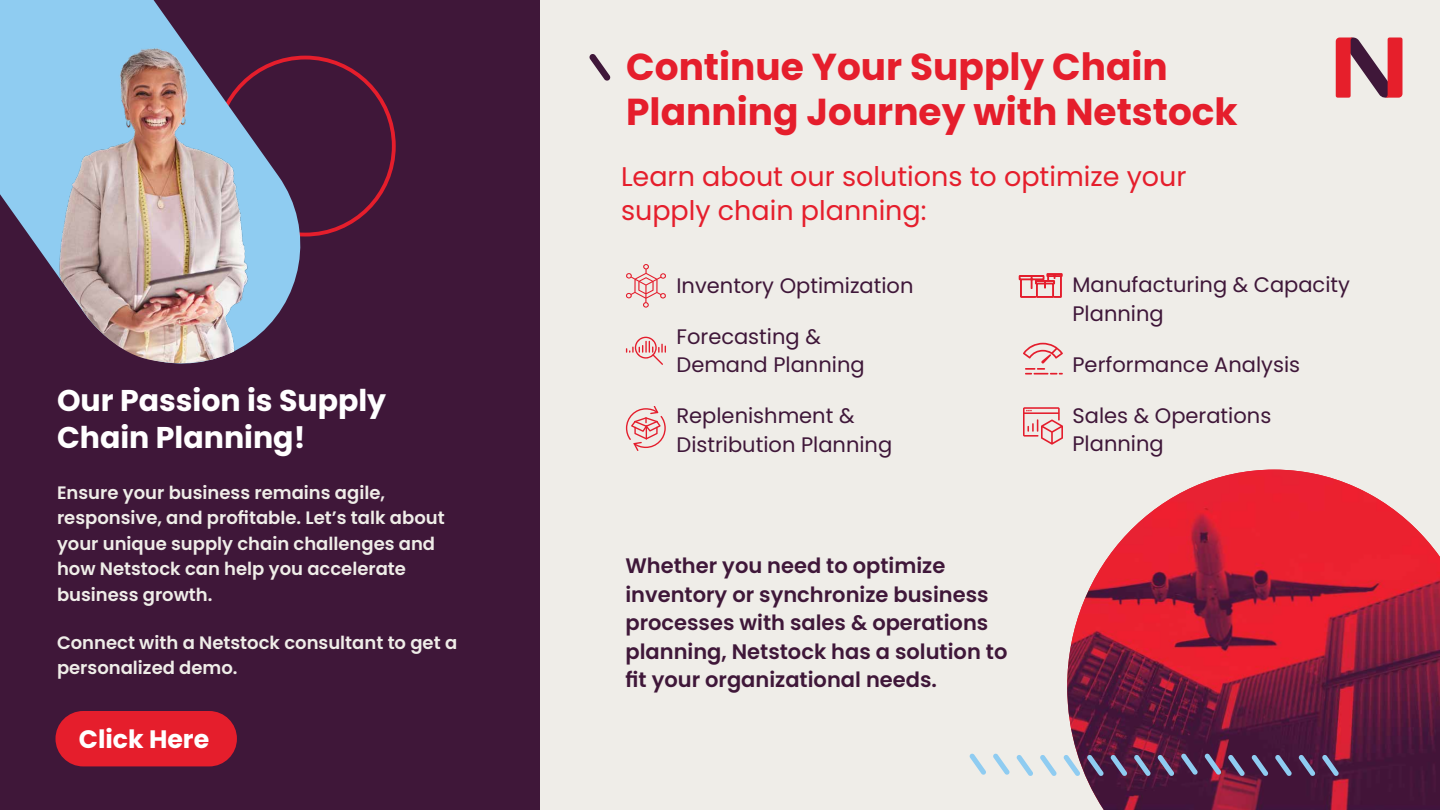
<style>
.page{position:relative;width:1440px;height:810px;background:#fff}
.page>*{position:absolute;margin:0;border:0;box-sizing:border-box;transform-origin:0 0}
.t1{font:700 37.5px/45px "Poppins";color:#e51e2c}
.t2{font:700 30px/37.5px "Poppins";color:#fff}
.t3{font:27px/34.5px "Poppins";color:#e51e2c}
.t4{font:700 25.2px "Poppins";color:#fff}
.t5{font:21px/28.5px "Poppins";color:#3f1739}
.t6{font:600 21px/28.5px "Poppins";color:#3f1739}
.t7{font:600 18px/25.5px "Poppins";color:#efede8}
</style>
<div class="page">
<div style="left:0;top:0;width:542px;height:810px;background:#3f1739"></div>
<div style="left:540px;top:0;width:900px;height:810px;background:#efede8"></div>
<svg style="left:0;top:0;width:316px;height:329px"></svg>
<div style="left:56px;top:711px;width:181px;height:55px;background:#e51e2c;border-radius:28px"></div>
<img style="left:50px;top:31px;width:215px;height:333px">
<svg style="left:589px;top:54px;width:22px;height:27px"></svg>
<svg style="left:1336px;top:38px;width:67px;height:60px"></svg>
<img style="left:1067px;top:470px;width:373px;height:340px">
<svg style="left:969px;top:754px;width:17px;height:21px"></svg>
<svg style="left:1181px;top:754px;width:17px;height:21px"></svg>
<svg style="left:993px;top:754px;width:17px;height:21px"></svg>
<svg style="left:1204px;top:754px;width:17px;height:21px"></svg>
<svg style="left:1016px;top:755px;width:17px;height:21px"></svg>
<svg style="left:1228px;top:755px;width:17px;height:21px"></svg>
<svg style="left:1040px;top:755px;width:17px;height:21px"></svg>
<svg style="left:1063px;top:755px;width:17px;height:21px"></svg>
<svg style="left:1251px;top:755px;width:17px;height:21px"></svg>
<svg style="left:1087px;top:755px;width:17px;height:21px"></svg>
<svg style="left:1110px;top:755px;width:17px;height:21px"></svg>
<svg style="left:1275px;top:755px;width:17px;height:21px"></svg>
<svg style="left:1134px;top:755px;width:17px;height:21px"></svg>
<svg style="left:1298px;top:755px;width:17px;height:21px"></svg>
<svg style="left:1157px;top:755px;width:17px;height:21px"></svg>
<svg style="left:1322px;top:755px;width:17px;height:21px"></svg>
<svg style="left:626px;top:264px;width:40px;height:44px"></svg>
<svg style="left:1023px;top:343px;width:40px;height:32px"></svg>
<svg style="left:1023px;top:407px;width:40px;height:38px"></svg>
<svg style="left:1019px;top:273px;width:44px;height:25px"></svg>
<svg style="left:626px;top:337px;width:40px;height:28px"></svg>
<svg style="left:626px;top:406px;width:40px;height:45px"></svg>
<h2 class="t2" style="left:57px;top:382px;width:331px">Our Passion is Supply<br>Chain Planning!</h2>
<p class="t7" style="left:57px;top:480px;width:389px">Ensure your business remains agile, responsive, and profitable. Let’s talk about your unique supply chain challenges and how Netstock can help you accelerate business growth.</p>
<p class="t7" style="left:57px;top:630px;width:402px">Connect with a Netstock consultant to get a personalized demo.</p>
<h3 class="t4" style="left:79px;top:724px;width:132px">Click Here</h3>
<h1 class="t1" style="left:626px;top:44px;width:613px">Continue Your Supply Chain<br>Planning Journey with Netstock</h1>
<h3 class="t3" style="left:621px;top:159px;width:567px">Learn about our solutions to optimize your supply chain planning:</h3>
<p class="t5" style="left:676px;top:271px;width:238px">Inventory Optimization</p>
<p class="t5" style="left:676px;top:322px;width:190px">Forecasting &amp;<br>Demand Planning</p>
<p class="t5" style="left:676px;top:402px;width:217px">Replenishment &amp;<br>Distribution Planning</p>
<p class="t6" style="left:625px;top:552px;width:383px">Whether you need to optimize inventory or synchronize business processes with sales &amp; operations planning, Netstock has a solution to fit your organizational needs.</p>
<p class="t5" style="left:1072px;top:271px;width:279px">Manufacturing &amp; Capacity<br>Planning</p>
<p class="t5" style="left:1072px;top:350px;width:229px">Performance Analysis</p>
<p class="t5" style="left:1072px;top:401px;width:200px">Sales &amp; Operations<br>Planning</p>
</div>
